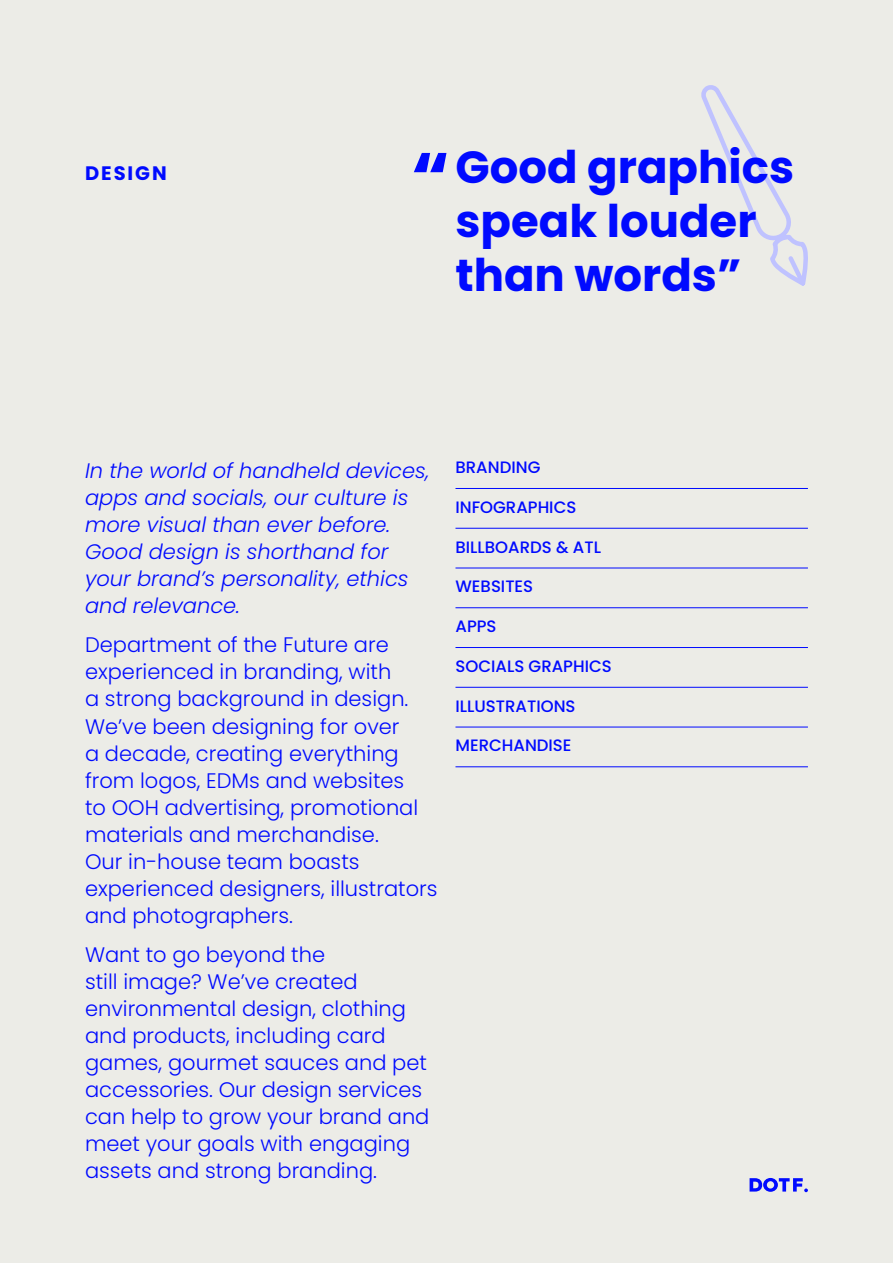
<style>
.page{position:relative;width:893px;height:1263px;background:#ecece7}
.page>*{position:absolute;margin:0;border:0;box-sizing:border-box;transform-origin:0 0}
.t1{font:700 72px "Poppins";color:#000aff}
.t2{font:700 45px/54px "Poppins";color:#000aff}
.t3{font:300 21px/27px "Poppins";color:#000aff}
.t4{font:italic 300 21px/27px "Poppins";color:#000aff}
.t5{font:700 19.5px "Poppins";letter-spacing:.1em;color:#000aff}
.t6{font:500 16.5px "Poppins";color:#000aff}
</style>
<div class="page">
<svg style="left:701px;top:85px;width:107px;height:201px"></svg>
<svg style="left:750px;top:1178px;width:58px;height:14px"></svg>
<hr style="left:455px;top:488px;width:353px;height:1px;background:#000aff">
<hr style="left:455px;top:528px;width:353px;height:1px;background:#000aff">
<hr style="left:455px;top:568px;width:353px;height:1px;background:#000aff">
<hr style="left:455px;top:607px;width:353px;height:1px;background:#000aff">
<hr style="left:455px;top:647px;width:353px;height:1px;background:#000aff">
<hr style="left:455px;top:687px;width:353px;height:1px;background:#000aff">
<hr style="left:455px;top:727px;width:353px;height:1px;background:#000aff">
<hr style="left:455px;top:766px;width:353px;height:1px;background:#000aff">
<p class="t5" style="left:85px;top:162px;width:83px">DESIGN</p>
<p class="t1" style="left:411px;top:137px;width:40px">“</p>
<p class="t2" style="left:455px;top:141px;width:340px">Good graphics speak louder than words”</p>
<p class="t4" style="left:85px;top:457px;width:346px">In the world of handheld devices, apps and socials, our culture is more visual than ever before.<br>Good design is shorthand for your brand’s personality, ethics and relevance.</p>
<p class="t3" style="left:85px;top:632px;width:354px">Department of the Future are experienced in branding, with<br>a strong background in design.<br>We’ve been designing for over<br>a decade, creating everything from logos, EDMs and websites<br>to OOH advertising, promotional materials and merchandise.<br>Our in-house team boasts experienced designers, illustrators and photographers.</p>
<p class="t3" style="left:85px;top:941px;width:346px">Want to go beyond the<br>still image? We’ve created environmental design, clothing and products, including card games, gourmet sauces and pet accessories. Our design services can help to grow your brand and meet your goals with engaging assets and strong branding.</p>
<p class="t6" style="left:455px;top:458px;width:86px">BRANDING</p>
<p class="t6" style="left:455px;top:497px;width:122px">INFOGRAPHICS</p>
<p class="t6" style="left:455px;top:537px;width:147px">BILLBOARDS &amp; ATL</p>
<p class="t6" style="left:455px;top:577px;width:79px">WEBSITES</p>
<p class="t6" style="left:455px;top:617px;width:43px">APPS</p>
<p class="t6" style="left:455px;top:656px;width:158px">SOCIALS GRAPHICS</p>
<p class="t6" style="left:455px;top:696px;width:122px">ILLUSTRATIONS</p>
<p class="t6" style="left:455px;top:736px;width:118px">MERCHANDISE</p>
</div>
